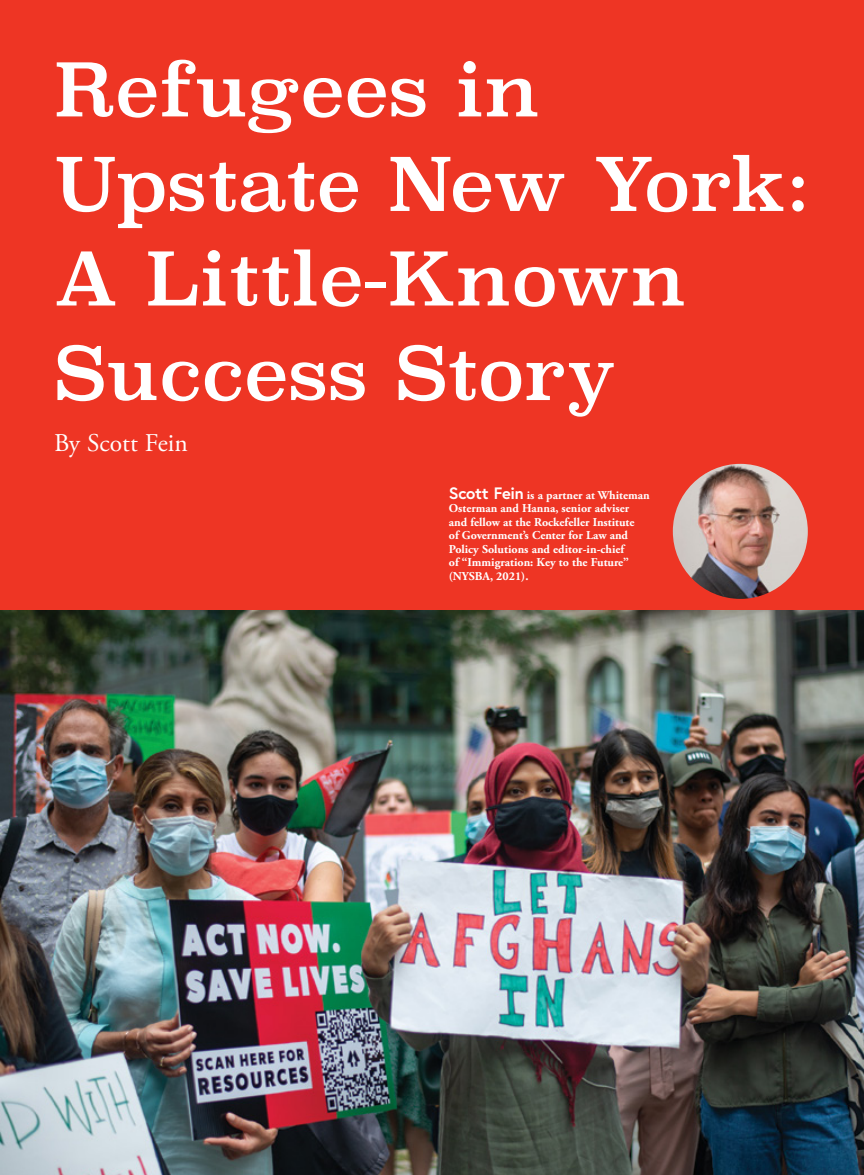
<style>
.page{position:relative;width:864px;height:1175px;background:#fff}
.page>*{position:absolute;margin:0;border:0;box-sizing:border-box;transform-origin:0 0}
.Title-article{font:73.5px/94.5px "Superclarendon Rg";color:#fff}
.author{font:25.5px "Adobe Garamond Pro";color:#fff}
.author_bio{font:700 12px/13.5px "Adobe Garamond Pro";color:#fff}
.s1{font-family:"Europa";font-size:16.5px}
</style>
<div class="page">
<div style="left:0;top:0;width:864px;height:621px;background:#ee3524"></div>
<img style="left:673px;top:464px;width:135px;height:135px;border-radius:68px">
<img style="left:0;top:610px;width:864px;height:564px">
<h1 class="Title-article" style="left:54px;top:43px;width:758px">Refugees in<br>Upstate New York:<br>A Little-Known<br>Success Story</h1>
<p class="author" style="left:54px;top:427px;width:135px">By Scott Fein</p>
<p class="author_bio" style="left:449px;top:488px;width:202px"><span class="s1">Scott Fein</span> is a partner at Whiteman Osterman and Hanna, senior adviser and fellow at the Rockefeller Institute<br>of Government’s Center for Law and Policy Solutions and editor-in-chief<br>of “Immigration: Key to the Future” (NYSBA, 2021).</p>
</div>
